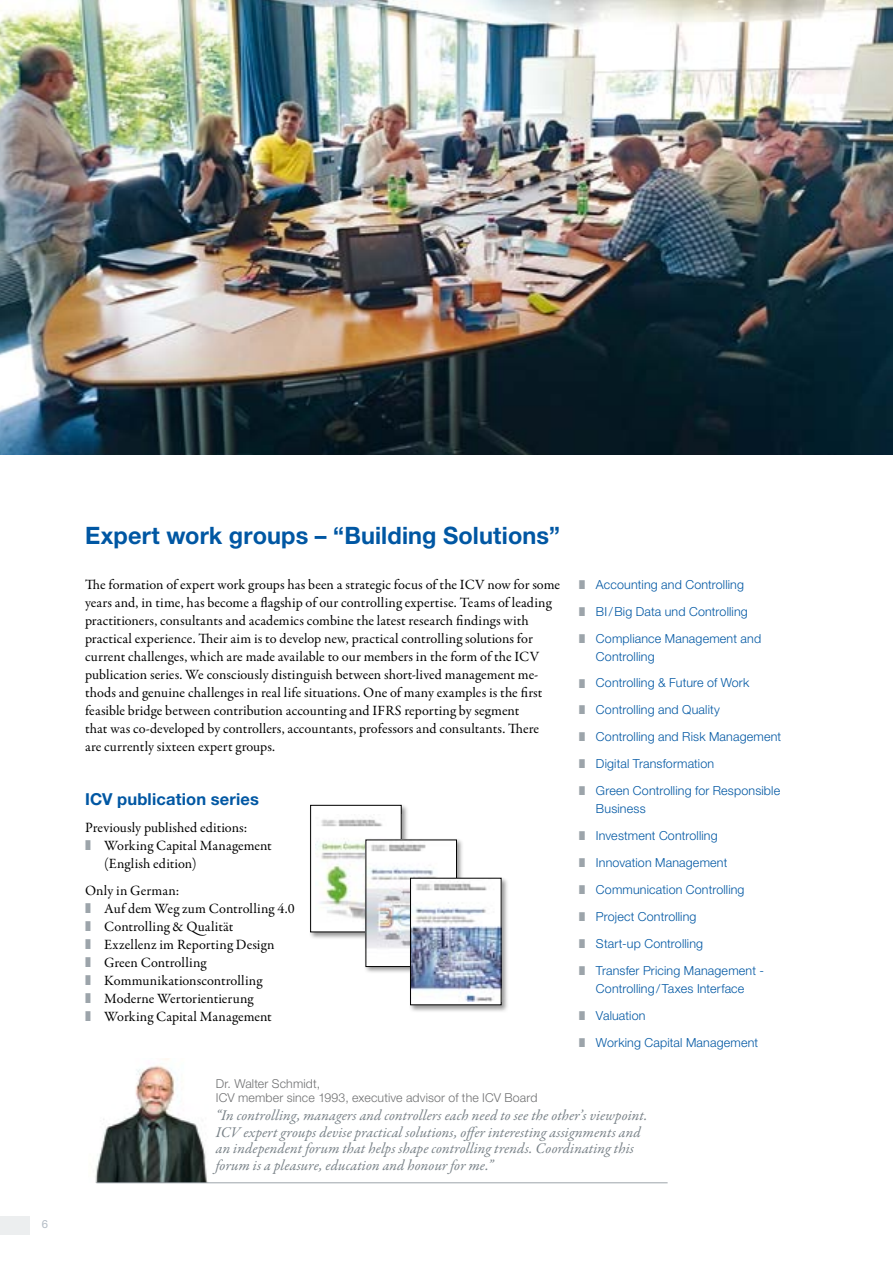
<style>
.page{position:relative;width:893px;height:1263px;background:#fff}
.page>*{position:absolute;margin:0;border:0;box-sizing:border-box;transform-origin:0 0}
.t1{font:700 24px "Helvetica Neue LT Pro";letter-spacing:.005em;color:#0057a3}
.t2{font:700 16.5px "Helvetica Neue LT Pro";letter-spacing:.01em;color:#0057a3}
.t3{font:italic 15px/16.5px "Garamond Premr Pro";letter-spacing:.005em;color:#798288}
.t4{font:14.25px/18px "Garamond Premr Pro";letter-spacing:.005em;color:#000}
.t5{font:300 12.45px/27px "Helvetica Neue LT Pro";letter-spacing:.01em;color:#0057a3}
.t6{font:300 12.3px/14.2px "Helvetica Neue LT Pro";letter-spacing:.015em;color:#707172}
.t7{font:11.25px "Helvetica Neue LT Pro";color:#b3bcc5}
</style>
<div class="page">
<div style="left:0;top:1216px;width:30px;height:18px;background:#eceeef"></div>
<hr style="left:892px;top:454px;width:1px;height:809px;background:#eceeef">
<img style="left:0;top:0;width:893px;height:454px">
<img style="left:95px;top:1059px;width:113px;height:124px">
<hr style="left:96px;top:1182px;width:572px;height:1px;background:#9ca4aa">
<div style="left:310px;top:804px;width:99px;height:135px;background:#000;opacity:.4"></div>
<div style="left:311px;top:805px;width:90px;height:127px;background:#fff"></div>
<img style="left:316px;top:819px;width:67px;height:110px">
<div style="left:310px;top:805px;width:91px;height:127px;border:1px solid #000"></div>
<div style="left:365px;top:839px;width:99px;height:135px;background:#000;opacity:.4"></div>
<img style="left:368px;top:842px;width:87px;height:123px">
<div style="left:409px;top:877px;width:99px;height:135px;background:#000;opacity:.4"></div>
<img style="left:412px;top:880px;width:87px;height:121px">
<div style="left:410px;top:878px;width:91px;height:127px;border:1px solid #000"></div>
<p class="t7" style="left:42px;top:1217px;width:8px">6</p>
<h1 class="t1" style="left:85px;top:521px;width:476px">Expert work groups – “Building Solutions”</h1>
<p class="t4" style="left:85px;top:576px;width:477px">The formation of expert work groups has been a strategic focus of the ICV now for some years and, in time, has become a flagship of our controlling expertise. Teams of leading practitioners, consultants and academics combine the latest research findings with practical experience. Their aim is to develop new, practical controlling solutions for current challenges, which are made available to our members in the form of the ICV publication series. We consciously distinguish between short-lived management me&shy;thods and genuine challenges in real life situations. One of many examples is the first feasible bridge between contribution accounting and IFRS reporting by segment<br>that was co-developed by controllers, accountants, professors and consultants. There<br>are currently sixteen expert groups.</p>
<p class="t2" style="left:85px;top:789px;width:175px">ICV publication series</p>
<p class="t4" style="left:104px;top:819px;width:169px;text-indent:-19px">Previously published editions:<br>Working Capital Management (English edition)</p>
<p class="t4" style="left:104px;top:882px;width:192px;text-indent:-19px">Only in German:<br>Auf dem Weg zum Controlling 4.0<br>Controlling &amp; Qualität<br>Exzellenz im Reporting Design<br>Green Controlling<br>Kommunikationscontrolling<br>Moderne Wertorientierung<br>Working Capital Management</p>
<p class="t5" style="left:596px;top:571px;width:167px">Accounting and Controlling<br>BI/Big Data und Controlling<br>Compliance Management and</p>
<p class="t5" style="left:596px;top:644px;width:155px;line-height:25.5px">Controlling<br>Controlling &amp; Future of Work</p>
<p class="t5" style="left:596px;top:695px;width:187px">Controlling and Quality<br>Controlling and Risk Management<br>Digital Transformation<br>Green Controlling for Responsible</p>
<p class="t5" style="left:596px;top:794px;width:170px">Business<br>Investment Controlling<br>Innovation Management<br>Communication Controlling<br>Project Controlling<br>Start-up Controlling<br>Transfer Pricing Management -</p>
<p class="t5" style="left:596px;top:974px;width:164px">Controlling/Taxes Interface<br>Valuation<br>Working Capital Management</p>
<p class="t6" style="left:216px;top:1076px;width:323px">Dr. Walter Schmidt,<br>ICV member since 1993, executive advisor of the ICV Board</p>
<p class="t3" style="left:216px;top:1108px;width:433px">“In controlling, managers and controllers each need to see the other’s viewpoint.<br>ICV expert groups devise practical solutions, offer interesting assignments and an independent forum that helps shape controlling trends. Coordinating this forum is a pleasure, education and honour for me.”</p>
</div>
